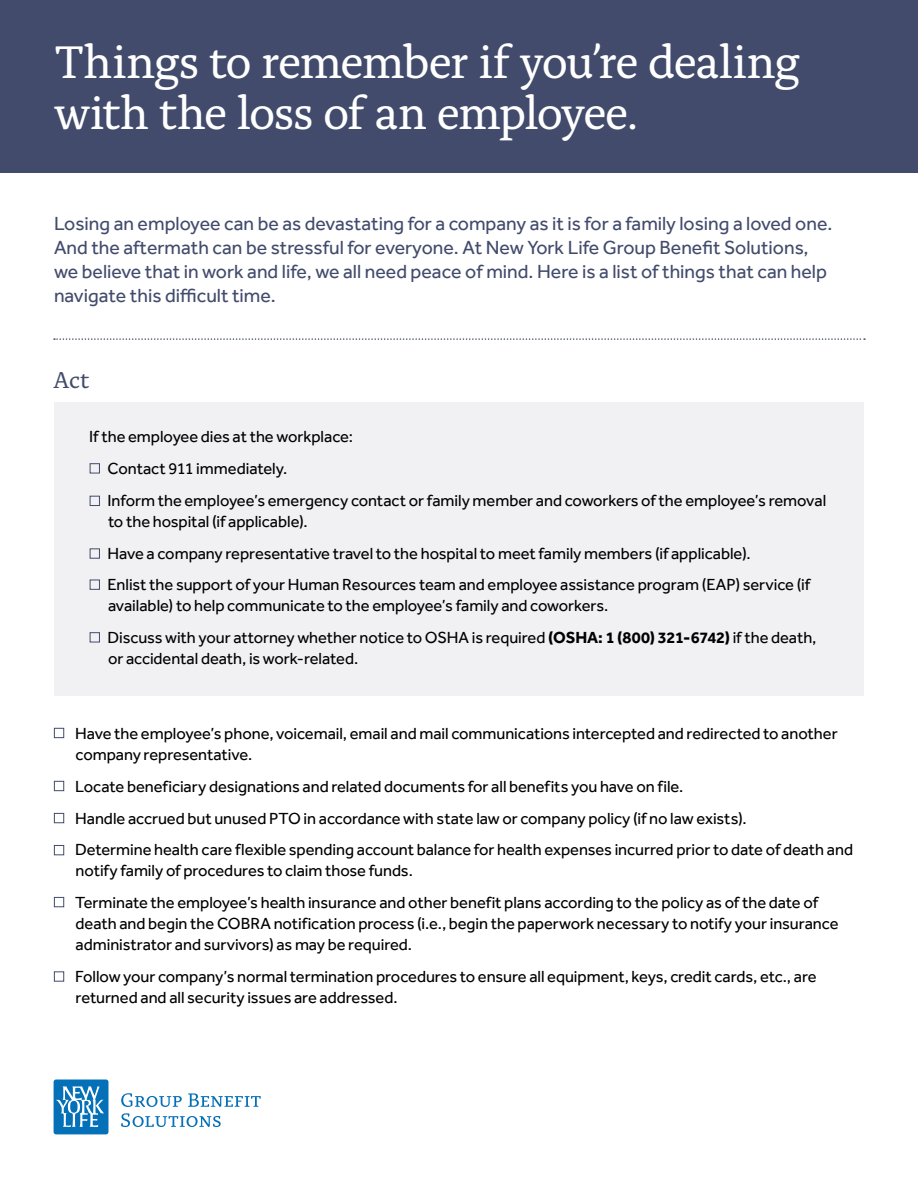
<style>
.page{position:relative;width:918px;height:1188px;background:#fff}
.page>*{position:absolute;margin:0;border:0;box-sizing:border-box;transform-origin:0 0}
.t1{font:48px/51px "Alda Pro";letter-spacing:-.035em;color:#fff}
.t2{font:24px "Alda Pro";color:#424b6c}
.P_callout{font:19.5px/24px "Effra Pro";color:#424b6c}
.bullet_list{font:16.5px/21px "Effra Pro";letter-spacing:-.005em;color:#000}
.s1{font-weight:700}
</style>
<div class="page">
<div style="left:0;top:0;width:918px;height:173px;background:#424b6c"></div>
<svg style="left:54px;top:338px;width:811px;height:2px"></svg>
<div style="left:54px;top:403px;width:810px;height:293px;background:#f1f1f4"></div>
<div style="left:54px;top:728px;width:10px;height:10px;border:1px solid #424b6c"></div>
<div style="left:54px;top:781px;width:10px;height:10px;border:1px solid #424b6c"></div>
<div style="left:54px;top:813px;width:10px;height:10px;border:1px solid #424b6c"></div>
<div style="left:54px;top:897px;width:10px;height:10px;border:1px solid #424b6c"></div>
<div style="left:54px;top:971px;width:10px;height:11px;border:1px solid #424b6c"></div>
<div style="left:54px;top:845px;width:10px;height:10px;border:1px solid #424b6c"></div>
<svg style="left:121px;top:1093px;width:61px;height:14px"></svg>
<svg style="left:188px;top:1093px;width:73px;height:14px"></svg>
<svg style="left:121px;top:1113px;width:100px;height:14px"></svg>
<div style="left:54px;top:1080px;width:54px;height:54px;background:#0470b7;border-radius:3px"></div>
<svg style="left:56px;top:1086px;width:48px;height:41px"></svg>
<div style="left:90px;top:463px;width:10px;height:10px;border:1px solid #424b6c"></div>
<div style="left:90px;top:548px;width:10px;height:11px;border:1px solid #424b6c"></div>
<div style="left:90px;top:632px;width:10px;height:10px;border:1px solid #424b6c"></div>
<div style="left:90px;top:580px;width:10px;height:10px;border:1px solid #424b6c"></div>
<div style="left:90px;top:496px;width:10px;height:10px;border:1px solid #424b6c"></div>
<h1 class="t1" style="left:54px;top:33px;width:748px">Things to remember if you’re dealing with the loss of an employee.</h1>
<p class="P_callout" style="left:54px;top:212px;width:780px">Losing an employee can be as devastating for a company as it is for a family losing a loved one.<br>And the aftermath can be stressful for everyone. At New York Life Group Benefit Solutions, we believe that in work and life, we all need peace of mind. Here is a list of things that can help navigate this difficult time.</p>
<h2 class="t2" style="left:53px;top:363px;width:38px">Act</h2>
<p class="bullet_list" style="left:89px;top:426px;width:265px">If the employee dies at the workplace:</p>
<p class="bullet_list" style="left:108px;top:458px;width:181px">Contact 911 immediately.</p>
<p class="bullet_list" style="left:108px;top:490px;width:720px">Inform the employee’s emergency contact or family member and coworkers of the employee’s removal to the hospital (if applicable).</p>
<p class="bullet_list" style="left:108px;top:542px;width:645px">Have a company representative travel to the hospital to meet family members (if applicable).</p>
<p class="bullet_list" style="left:108px;top:574px;width:704px">Enlist the support of your Human Resources team and employee assistance program (EAP) service (if available) to help communicate to the employee’s family and coworkers.</p>
<p class="bullet_list" style="left:108px;top:627px;width:711px">Discuss with your attorney whether notice to OSHA is required <span class="s1">(OSHA: 1 (800) 321-6742)</span> if the death, or accidental death, is work-related.</p>
<p class="bullet_list" style="left:75px;top:723px;width:764px">Have the employee’s phone, voicemail, email and mail communications intercepted and redirected to another company representative.</p>
<p class="bullet_list" style="left:75px;top:776px;width:610px">Locate beneficiary designations and related documents for all benefits you have on file.</p>
<p class="bullet_list" style="left:75px;top:807px;width:673px">Handle accrued but unused PTO in accordance with state law or company policy (if no law exists).</p>
<p class="bullet_list" style="left:75px;top:839px;width:780px">Determine health care flexible spending account balance for health expenses incurred prior to date of death and notify family of procedures to claim those funds.</p>
<p class="bullet_list" style="left:75px;top:892px;width:765px">Terminate the employee’s health insurance and other benefit plans according to the policy as of the date of death and begin the COBRA notification process (i.e., begin the paperwork necessary to notify your insurance administrator and survivors) as may be required.</p>
<p class="bullet_list" style="left:75px;top:966px;width:743px">Follow your company’s normal termination procedures to ensure all equipment, keys, credit cards, etc., are returned and all security issues are addressed.</p>
</div>
